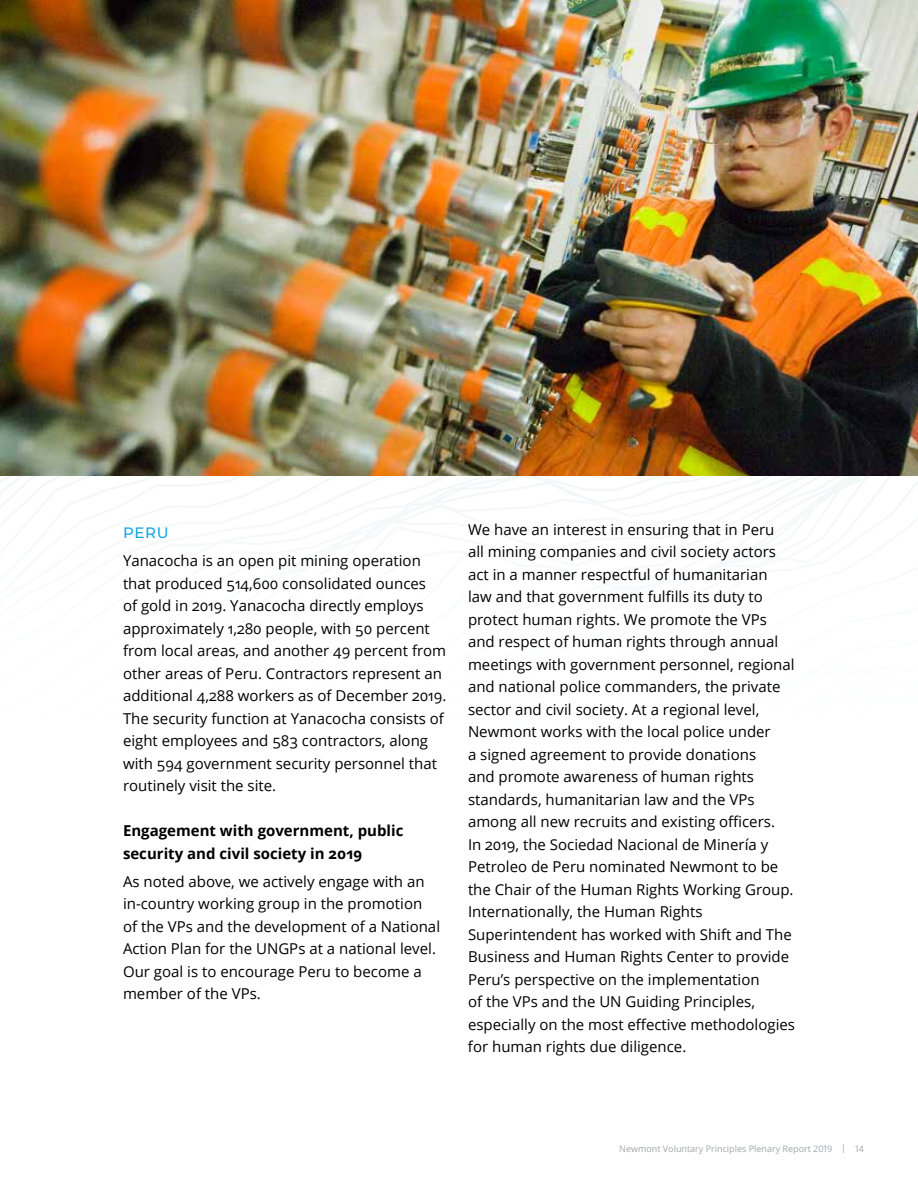
<style>
.page{position:relative;width:918px;height:1188px;background:#fff}
.page>*{position:absolute;margin:0;border:0;box-sizing:border-box;transform-origin:0 0}
.t1{font:15px/22.5px "Open Sans";color:#000}
.t2{font:700 15px/22.5px "Open Sans";color:#000}
.t3{font:500 15px "Montserrat";color:#12a6e6}
.t4{font:9px "Open Sans";color:#a3a6aa}
</style>
<div class="page">
<img style="left:0;top:0;width:918px;height:475px">
<p class="t3" style="left:123px;top:522px;width:47px">PERU</p>
<p class="t1" style="left:123px;top:549px;width:325px">Yanacocha is an open pit mining operation that produced 514,600 consolidated ounces<br>of gold in 2019. Yanacocha directly employs approximately 1,280 people, with 50 percent from local areas, and another 49 percent from other areas of Peru. Contractors represent an additional 4,288 workers as of December 2019.<br>The security function at Yanacocha consists of eight employees and 583 contractors, along with 594 government security personnel that routinely visit the site.</p>
<p class="t2" style="left:123px;top:819px;width:282px">Engagement with government, public security and civil society in 2019</p>
<p class="t1" style="left:123px;top:870px;width:319px">As noted above, we actively engage with an in-country working group in the promotion of the VPs and the development of a National Action Plan for the UNGPs at a national level.<br>Our goal is to encourage Peru to become a member of the VPs.</p>
<p class="t1" style="left:468px;top:518px;width:329px">We have an interest in ensuring that in Peru<br>all mining companies and civil society actors act in a manner respectful of humanitarian law and that government fulfills its duty to protect human rights. We promote the VPs and respect of human rights through annual meetings with government personnel, regional and national police commanders, the private sector and civil society. At a regional level, Newmont works with the local police under<br>a signed agreement to provide donations<br>and promote awareness of human rights standards, humanitarian law and the VPs among all new recruits and existing officers.<br>In 2019, the Sociedad Nacional de Minería y Petroleo de Peru nominated Newmont to be the Chair of the Human Rights Working Group.<br>Internationally, the Human Rights Superintendent has worked with Shift and The Business and Human Rights Center to provide Peru’s perspective on the implementation<br>of the VPs and the UN Guiding Principles, especially on the most effective methodologies for human rights due diligence.</p>
<p class="t4" style="left:619px;top:1143px;width:246px">Newmont Voluntary Principles Plenary Report 2019 | 14</p>
</div>
